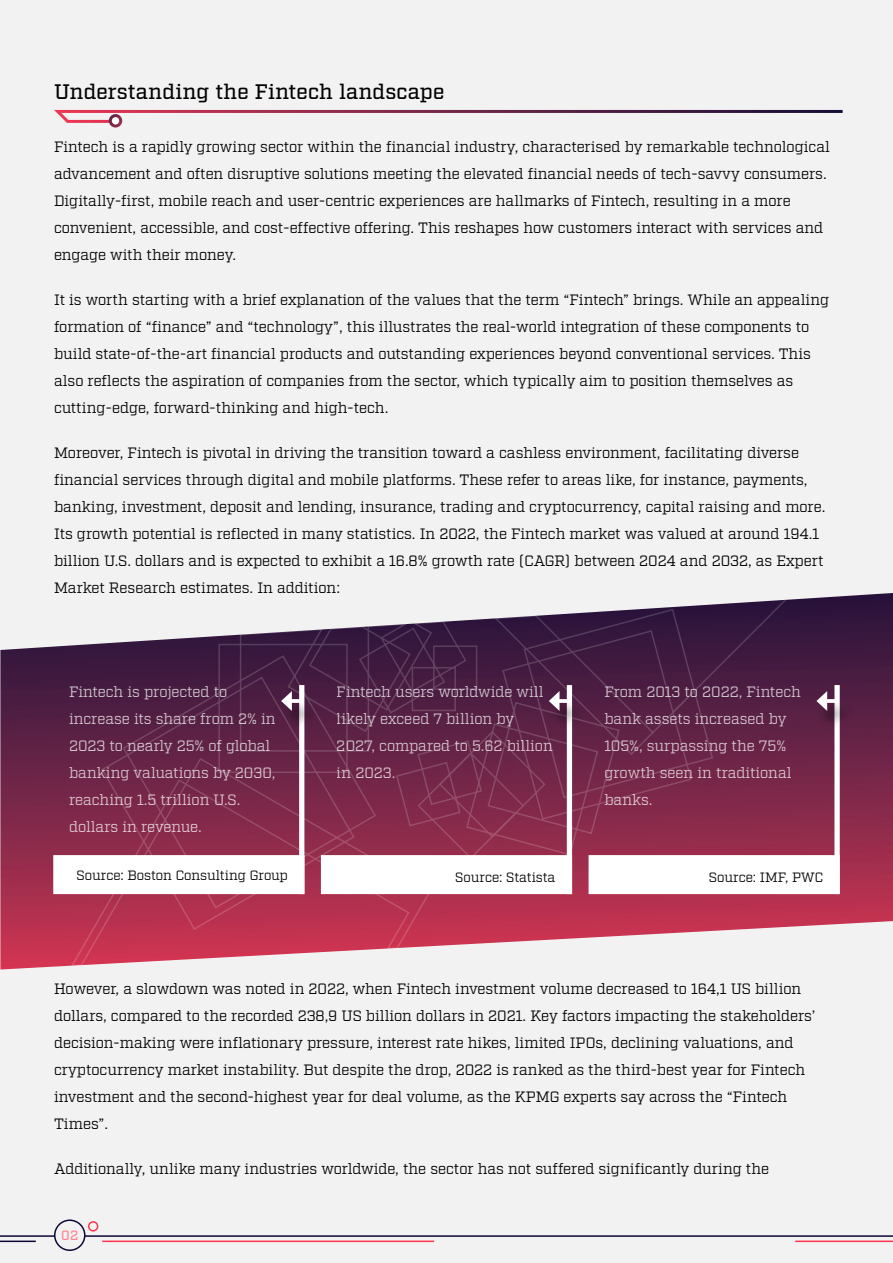
<style>
.page{position:relative;width:893px;height:1263px;background:#f2f2f2}
.page>*{position:absolute;margin:0;border:0;box-sizing:border-box;transform-origin:0 0}
.Paragraph_Style_1{font:500 21px "Factoria";color:#000}
.Paragraph_Style_1-2{font:15px/27px "Factoria";letter-spacing:-.01em;color:#000}
.t1{font:15px/27px "Factoria";letter-spacing:-.01em;color:#fff}
.Paragraph_Style_1-3{font:13.5px "Factoria";letter-spacing:-.01em;color:#000}
.t2{font:500 13.5px "Factoria";color:#ff8595}
</style>
<div class="page">
<hr style="left:0;top:1235px;width:893px;height:2px;background:#110637">
<hr style="left:0;top:1240px;width:36px;height:2px;background:#110637">
<div style="left:55px;top:1220px;width:30px;height:30px;background:#f2f2f2;border-radius:50%"></div>
<div style="left:54px;top:1219px;width:32px;height:32px;border:2px solid #110637;border-radius:50%"></div>
<hr style="left:102px;top:1240px;width:332px;height:2px;background:#ff334f">
<hr style="left:795px;top:1240px;width:98px;height:2px;background:#ff334f">
<div style="left:88px;top:1221px;width:10px;height:10px;border:2px solid #ff334f;border-radius:50%"></div>
<svg style="left:0;top:593px;width:893px;height:376px"></svg>
<svg style="left:69px;top:598px;width:719px;height:369px;background:#854360"></svg>
<div style="left:589px;top:856px;width:250px;height:37px;background:#fff"></div>
<div style="left:589px;top:855px;width:251px;height:39px;border:2px solid #fff"></div>
<div style="left:322px;top:856px;width:249px;height:37px;background:#fff"></div>
<div style="left:321px;top:855px;width:251px;height:39px;border:2px solid #fff"></div>
<div style="left:54px;top:856px;width:250px;height:37px;background:#fff"></div>
<div style="left:53px;top:855px;width:251px;height:39px;border:2px solid #fff"></div>
<svg style="left:834px;top:685px;width:6px;height:209px"></svg>
<div style="left:817px;top:697px;width:37px;height:34px;background:#000;opacity:.35"></div>
<svg style="left:827px;top:699px;width:12px;height:4px"></svg>
<svg style="left:816px;top:691px;width:11px;height:20px"></svg>
<div style="left:567px;top:685px;width:5px;height:209px;background:#fff"></div>
<div style="left:549px;top:697px;width:37px;height:34px;background:#000;opacity:.35"></div>
<svg style="left:559px;top:699px;width:12px;height:4px"></svg>
<svg style="left:549px;top:691px;width:10px;height:20px"></svg>
<svg style="left:299px;top:685px;width:5px;height:209px"></svg>
<div style="left:281px;top:697px;width:38px;height:34px;background:#000;opacity:.35"></div>
<svg style="left:292px;top:699px;width:12px;height:4px"></svg>
<svg style="left:281px;top:691px;width:11px;height:20px"></svg>
<svg style="left:54px;top:109px;width:789px;height:14px"></svg>
<div style="left:110px;top:116px;width:11px;height:10px;background:#fff;border-radius:50%"></div>
<div style="left:109px;top:114px;width:13px;height:14px;border:3px solid #fff;border-radius:50%"></div>
<p class="Paragraph_Style_1" style="left:54px;top:79px;width:392px">Understanding the Fintech landscape</p>
<p class="Paragraph_Style_1-2" style="left:54px;top:134px;width:778px">Fintech is a rapidly growing sector within the financial industry, characterised by remarkable technological advancement and often disruptive solutions meeting the elevated financial needs of tech-savvy consumers.<br>Digitally-first, mobile reach and user-centric experiences are hallmarks of Fintech, resulting in a more convenient, accessible, and cost-effective offering. This reshapes how customers interact with services and engage with their money.</p>
<p class="Paragraph_Style_1-2" style="left:54px;top:287px;width:777px">It is worth starting with a brief explanation of the values that the term “Fintech” brings. While an appealing formation of “finance” and “technology”, this illustrates the real-world integration of these components to build state-of-the-art financial products and outstanding experiences beyond conventional services. This also reflects the aspiration of companies from the sector, which typically aim to position themselves as cutting-edge, forward-thinking and high-tech.</p>
<p class="Paragraph_Style_1-2" style="left:54px;top:440px;width:773px">Moreover, Fintech is pivotal in driving the transition toward a cashless environment, facilitating diverse financial services through digital and mobile platforms. These refer to areas like, for instance, payments, banking, investment, deposit and lending, insurance, trading and cryptocurrency, capital raising and more.<br>Its growth potential is reflected in many statistics. In 2022, the Fintech market was valued at around 194.1 billion U.S. dollars and is expected to exhibit a 16.8% growth rate (CAGR) between 2024 and 2032, as Expert Market Research estimates. In addition:</p>
<p class="t1" style="left:69px;top:679px;width:208px">Fintech is projected to increase its share from 2% in<br>2023 to nearly 25% of global banking valuations by 2030, reaching 1.5 trillion U.S. dollars in revenue.</p>
<p class="t1" style="left:337px;top:679px;width:218px">Fintech users worldwide will likely exceed 7 billion by<br>2027, compared to 5.62 billion in 2023.</p>
<p class="t1" style="left:604px;top:679px;width:198px">From 2013 to 2022, Fintech bank assets increased by<br>105%, surpassing the 75% growth seen in traditional banks.</p>
<p class="Paragraph_Style_1-3" style="left:77px;top:867px;width:213px">Source: Boston Consulting Group</p>
<p class="Paragraph_Style_1-3" style="left:455px;top:869px;width:102px">Source: Statista</p>
<p class="Paragraph_Style_1-3" style="left:709px;top:869px;width:116px">Source: IMF, PWC</p>
<p class="Paragraph_Style_1-2" style="left:54px;top:976px;width:763px">However, a slowdown was noted in 2022, when Fintech investment volume decreased to 164,1 US billion dollars, compared to the recorded 238,9 US billion dollars in 2021. Key factors impacting the stakeholders’ decision-making were inflationary pressure, interest rate hikes, limited IPOs, declining valuations, and cryptocurrency market instability. But despite the drop, 2022 is ranked as the third-best year for Fintech investment and the second-highest year for deal volume, as the KPMG experts say across the “Fintech Times”.</p>
<p class="Paragraph_Style_1-2" style="left:54px;top:1156px;width:717px">Additionally, unlike many industries worldwide, the sector has not suffered significantly during the</p>
<p class="t2" style="left:61px;top:1227px;width:18px">02</p>
</div>
